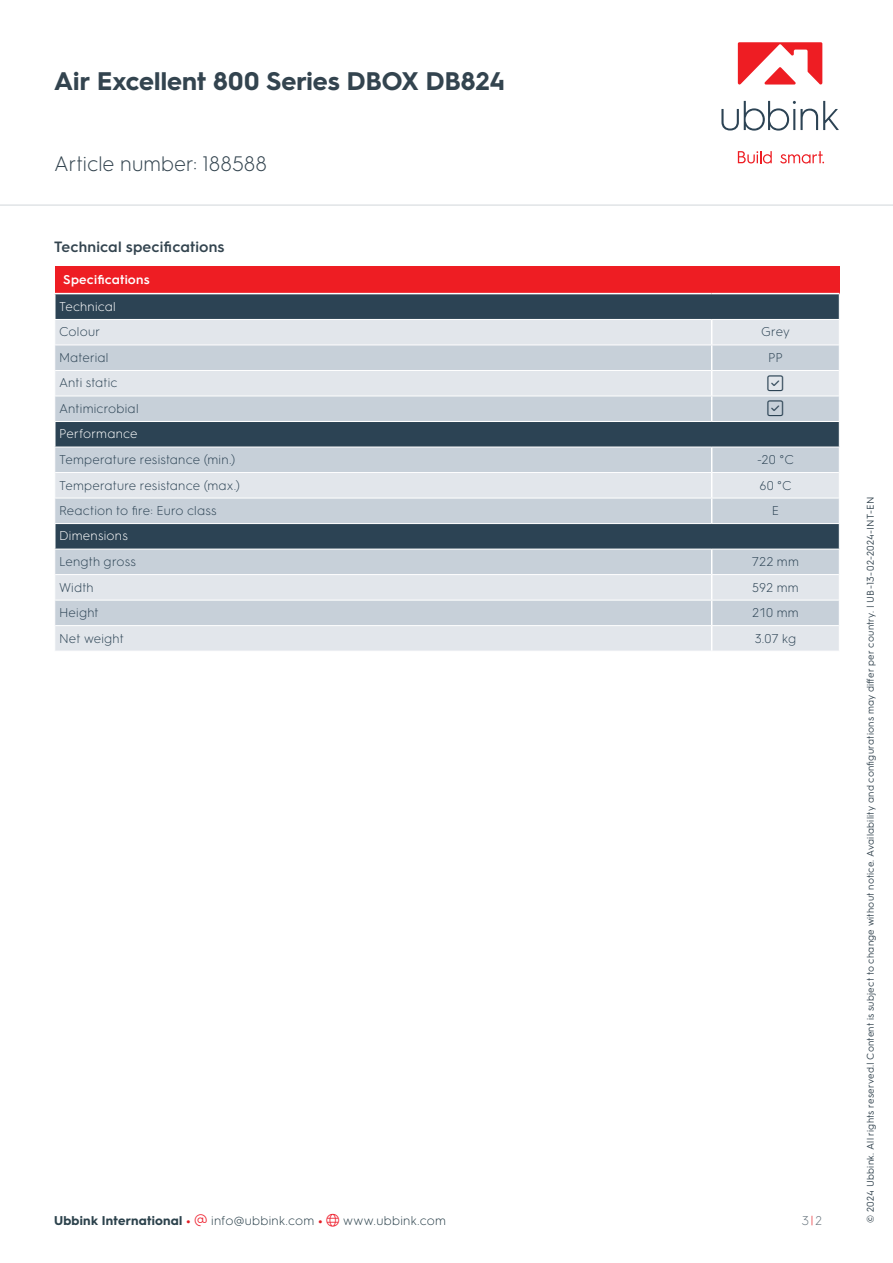
<style>
.page{position:relative;width:893px;height:1263px;background:#fff}
.page>*{position:absolute;margin:0;border:0;box-sizing:border-box;transform-origin:0 0}
.t1{font:700 25.5px "HGS3";letter-spacing:.005em;color:#33444f}
.t2{font:300 21px "HGS3";color:#33444f}
.t3{font:300 18px "Font Awesome 6 Pro";color:#2c4354}
.t4{font:600 15px "HGS3";letter-spacing:.01em;color:#33444f}
.t5{font:300 12.75px "HGS3";letter-spacing:.015em;color:#2c4354}
.t6{font:300 12.75px "HGS3";letter-spacing:.02em;color:#2c424c}
.t7{font:300 12.75px "HGS3";letter-spacing:.015em;color:#fff}
.t8{font:600 12.75px "HGS3";letter-spacing:.015em;color:#fff}
.t9{font:300 12.75px "HGS3";color:#66737c}
.t10{font:9.75px "HGS3";letter-spacing:.025em;color:#33444f}
.s1{font-weight:700}
.s2{font-weight:700;color:#e31e25}
.s3{color:#ee1f2d}
.s4{color:#e31e25}
</style>
<div class="page">
<div style="left:55px;top:266px;width:784px;height:28px;background:#ee1d23"></div>
<svg style="left:56px;top:294px;width:783px;height:25px;background:#2f4656"></svg>
<div style="left:55px;top:320px;width:784px;height:331px;background:#e2e6eb"></div>
<svg style="left:55px;top:345px;width:784px;height:280px;background:#b2bcc6"></svg>
<hr style="left:54px;top:293px;width:658px;height:1px;background:#fff">
<hr style="left:712px;top:293px;width:127px;height:1px;background:#fff">
<hr style="left:55px;top:344px;width:657px;height:1px;background:#fff">
<hr style="left:712px;top:344px;width:127px;height:1px;background:#fff">
<hr style="left:55px;top:370px;width:657px;height:1px;background:#fff">
<hr style="left:712px;top:370px;width:127px;height:1px;background:#fff">
<hr style="left:55px;top:396px;width:657px;height:1px;background:#fff">
<hr style="left:712px;top:396px;width:127px;height:1px;background:#fff">
<svg style="left:711px;top:320px;width:1px;height:101px"></svg>
<hr style="left:54px;top:421px;width:658px;height:1px;background:#fff">
<hr style="left:712px;top:421px;width:128px;height:1px;background:#fff">
<hr style="left:54px;top:422px;width:2px;height:25px;background:#fff">
<hr style="left:54px;top:447px;width:658px;height:1px;background:#fff">
<hr style="left:712px;top:447px;width:128px;height:1px;background:#fff">
<hr style="left:55px;top:472px;width:657px;height:1px;background:#fff">
<hr style="left:712px;top:472px;width:127px;height:1px;background:#fff">
<hr style="left:55px;top:498px;width:657px;height:1px;background:#fff">
<hr style="left:712px;top:498px;width:127px;height:1px;background:#fff">
<svg style="left:711px;top:447px;width:1px;height:76px"></svg>
<hr style="left:54px;top:523px;width:658px;height:1px;background:#fff">
<hr style="left:712px;top:523px;width:128px;height:1px;background:#fff">
<hr style="left:54px;top:524px;width:2px;height:25px;background:#fff">
<hr style="left:54px;top:549px;width:658px;height:1px;background:#fff">
<hr style="left:712px;top:549px;width:128px;height:1px;background:#fff">
<hr style="left:55px;top:574px;width:657px;height:1px;background:#fff">
<hr style="left:712px;top:574px;width:127px;height:1px;background:#fff">
<hr style="left:55px;top:600px;width:657px;height:1px;background:#fff">
<hr style="left:712px;top:600px;width:127px;height:1px;background:#fff">
<hr style="left:55px;top:625px;width:657px;height:1px;background:#fff">
<hr style="left:712px;top:625px;width:127px;height:1px;background:#fff">
<svg style="left:711px;top:549px;width:1px;height:102px"></svg>
<svg style="left:839px;top:294px;width:1px;height:255px"></svg>
<hr style="left:0;top:204px;width:893px;height:2px;background:#e1e4e6">
<svg style="left:721px;top:101px;width:118px;height:30px"></svg>
<svg style="left:738px;top:151px;width:34px;height:13px"></svg>
<svg style="left:780px;top:151px;width:44px;height:13px"></svg>
<svg style="left:738px;top:42px;width:84px;height:43px"></svg>
<svg style="left:768px;top:375px;width:15px;height:16px"></svg>
<svg style="left:768px;top:400px;width:15px;height:16px"></svg>
<h1 class="t1" style="left:54px;top:63px;width:452px">Air Excellent 800 Series DBOX DB824</h1>
<h2 class="t2" style="left:54px;top:150px;width:214px">Article number: 188588</h2>
<p class="t4" style="left:54px;top:236px;width:172px">Technical specifications</p>
<p class="t8" style="left:63px;top:270px;width:88px">Specifications</p>
<p class="t7" style="left:59px;top:297px;width:58px">Technical</p>
<p class="t5" style="left:59px;top:323px;width:43px">Colour</p>
<p class="t5" style="left:761px;top:323px;width:30px">Grey</p>
<p class="t5" style="left:59px;top:349px;width:51px">Material</p>
<p class="t5" style="left:768px;top:349px;width:16px">PP</p>
<p class="t5" style="left:59px;top:374px;width:60px">Anti static</p>
<h3 class="t3" style="left:768px;top:374px;width:17px">▲❑◆</h3>
<p class="t5" style="left:59px;top:400px;width:81px">Antimicrobial</p>
<h3 class="t3" style="left:768px;top:399px;width:17px">▲❑◆</h3>
<p class="t7" style="left:59px;top:425px;width:80px">Performance</p>
<p class="t5" style="left:59px;top:451px;width:178px">Temperature resistance (min.)</p>
<p class="t5" style="left:757px;top:451px;width:38px">-20 °C</p>
<p class="t5" style="left:59px;top:476px;width:183px">Temperature resistance (max.)</p>
<p class="t5" style="left:759px;top:476px;width:34px">60 °C</p>
<p class="t5" style="left:59px;top:502px;width:159px">Reaction to fire: Euro class</p>
<p class="t5" style="left:772px;top:502px;width:9px">E</p>
<p class="t7" style="left:59px;top:527px;width:70px">Dimensions</p>
<p class="t5" style="left:59px;top:553px;width:79px">Length gross</p>
<p class="t5" style="left:752px;top:553px;width:49px">722 mm</p>
<p class="t5" style="left:59px;top:578px;width:36px">Width</p>
<p class="t5" style="left:752px;top:578px;width:48px">592 mm</p>
<p class="t5" style="left:59px;top:604px;width:41px">Height</p>
<p class="t5" style="left:752px;top:604px;width:48px">210 mm</p>
<p class="t5" style="left:59px;top:629px;width:66px">Net weight</p>
<p class="t5" style="left:755px;top:629px;width:43px">3.07 kg</p>
<p class="t6" style="left:54px;top:1211px;width:394px"><span class="s1">Ubbink International</span> <span class="s2">•</span> <span class="s3">▼</span> info@ubbink.com <span class="s2">•</span> <span class="s3">●□</span> www.ubbink.com</p>
<p class="t9" style="left:802px;top:1211px;width:21px">3<span class="s4">|</span>2</p>
<p class="t10" style="left:864px;top:1222px;width:727px;rotate:-90deg">© 2024 Ubbink. All rights reserved.| Content is subject to change without notice. Availability and configurations may differ per country. | UB-13-02-2024-INT-EN</p>
</div>
